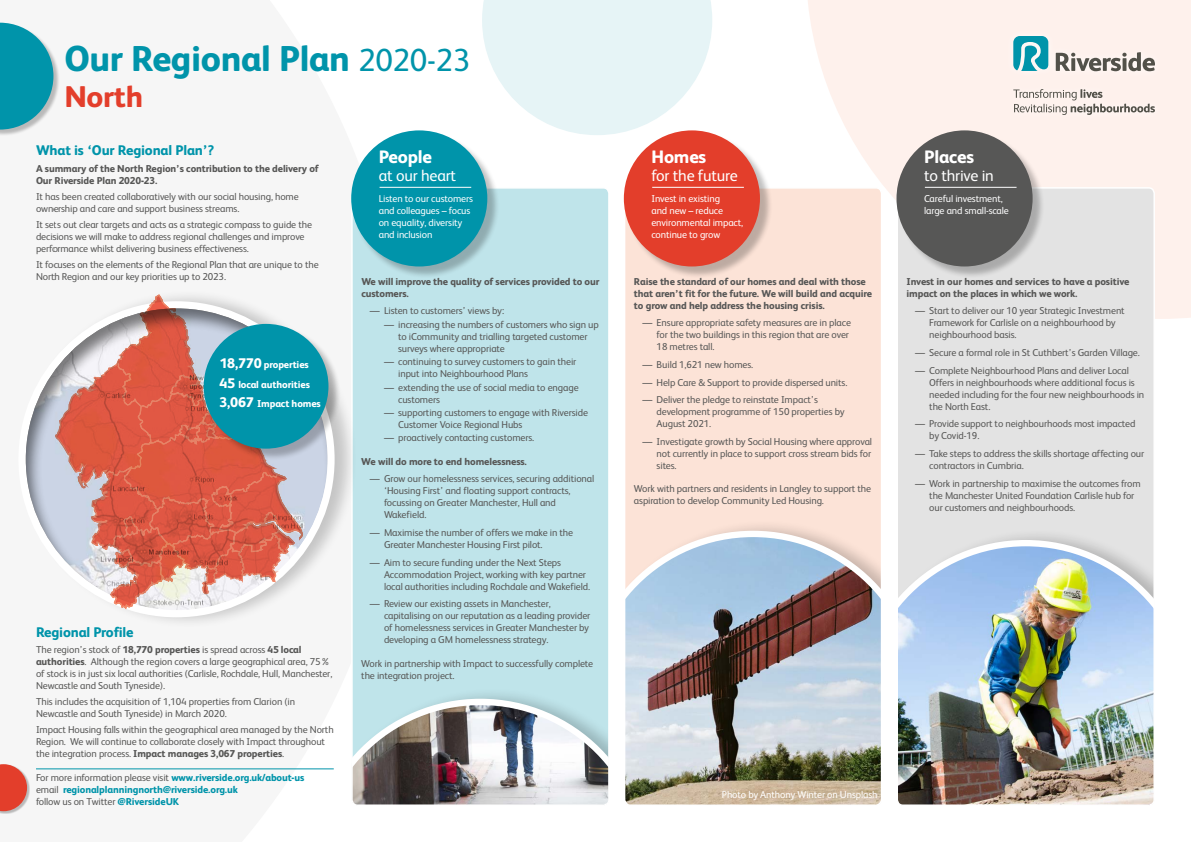
<style>
.page{position:relative;width:1191px;height:842px;background:#fff}
.page>*{position:absolute;margin:0;border:0;box-sizing:border-box;transform-origin:0 0}
.t1{font:800 36px "FS Albert";letter-spacing:-.01em;color:#0094aa}
.t2{font:800 30px "FS Albert";letter-spacing:-.01em;color:#e33e2b}
.t3{font:800 18px "FS Albert";letter-spacing:-.01em;color:#fff}
.t4{font:16px "FS Albert";letter-spacing:-.01em;color:#fff}
.t5{font:800 14px "FS Albert";letter-spacing:-.01em;color:#0094aa}
.t6{font:10px/12px "FS Albert";letter-spacing:-.01em;color:#575756}
.t7{font:800 10px/12px "FS Albert";letter-spacing:-.01em;color:#575756}
.t8{font:10px/12px "FS Albert";letter-spacing:-.01em;color:#fff}
.t9{font:800 10px/12px "FS Albert";letter-spacing:-.01em;color:#0094aa}
.t10{font:800 10px/19.7px "FS Albert";letter-spacing:-.01em;color:#fff}
.s1{font-weight:400;font-size:32px}
.s2{font-size:14px}
.s3{font-weight:800}
.s4{font-weight:400;color:#575756}
</style>
<div class="page">
<svg style="left:482px;top:0;width:230px;height:135px"></svg>
<svg style="left:808px;top:0;width:383px;height:319px;background:#fef2ee"></svg>
<div style="left:352px;top:188px;width:257px;height:617px;background:#bfe4ea;border-radius:6px"></div>
<div style="left:352px;top:687px;width:257px;height:118px;background:#000;opacity:.2"></div>
<img style="left:352px;top:699px;width:257px;height:106px">
<div style="left:351px;top:187px;width:258px;height:619px;border:2px solid #fff;border-radius:6px"></div>
<hr style="left:36px;top:768px;width:298px;height:1px;background:#0094aa">
<div style="left:897px;top:188px;width:257px;height:617px;background:#e3e3e3;border-radius:6px"></div>
<div style="left:897px;top:528px;width:257px;height:277px;background:#000;opacity:.2"></div>
<img style="left:897px;top:540px;width:257px;height:265px">
<div style="left:896px;top:187px;width:259px;height:619px;border:2px solid #fff;border-radius:6px"></div>
<div style="left:624px;top:188px;width:257px;height:617px;background:#fce3d7;border-radius:6px"></div>
<div style="left:624px;top:519px;width:257px;height:286px;background:#000;opacity:.2"></div>
<img style="left:624px;top:531px;width:257px;height:274px">
<div style="left:624px;top:187px;width:258px;height:619px;border:2px solid #fff;border-radius:6px"></div>
<div style="left:353px;top:132px;width:147px;height:147px;background:#000;opacity:.25"></div>
<div style="left:351px;top:130px;width:136px;height:136px;background:#0094aa;border-radius:50%"></div>
<hr style="left:379px;top:187px;width:92px;height:1px;background:#fff">
<div style="left:625px;top:132px;width:147px;height:147px;background:#000;opacity:.25"></div>
<div style="left:624px;top:130px;width:136px;height:136px;background:#e33e2b;border-radius:50%"></div>
<hr style="left:652px;top:187px;width:92px;height:1px;background:#fff">
<div style="left:898px;top:132px;width:147px;height:147px;background:#000;opacity:.25"></div>
<div style="left:896px;top:130px;width:136px;height:136px;background:#575756;border-radius:50%"></div>
<hr style="left:925px;top:187px;width:91px;height:1px;background:#fff">
<div style="left:1005px;top:28px;width:157px;height:94px;background:#fef1ec"></div>
<svg style="left:1055px;top:52px;width:100px;height:19px"></svg>
<svg style="left:1013px;top:36px;width:35px;height:35px"></svg>
<svg style="left:1013px;top:89px;width:142px;height:26px"></svg>
<div style="left:19px;top:289px;width:339px;height:340px;background:#000;opacity:.2"></div>
<div style="left:26px;top:307px;width:303px;height:304px;background:#000;opacity:.5"></div>
<svg style="left:54px;top:293px;width:250px;height:317px"></svg>
<div style="left:205px;top:325px;width:136px;height:136px;background:#000;opacity:.25"></div>
<div style="left:204px;top:324px;width:124px;height:125px;background:#0094aa;border-radius:50%"></div>
<div style="left:0;top:24px;width:60px;height:113px;background:#000;opacity:.25"></div>
<svg style="left:0;top:23px;width:53px;height:107px;background:#2fa4b6"></svg>
<div style="left:0;top:764px;width:30px;height:50px;background:#000;opacity:.25"></div>
<svg style="left:0;top:764px;width:27px;height:47px"></svg>
<h1 class="t1" style="left:64px;top:32px;width:407px">Our Regional Plan <span class="s1">2020-23</span></h1>
<h2 class="t2" style="left:64px;top:75px;width:80px">North</h2>
<h3 class="t5" style="left:36px;top:140px;width:180px">What is ‘Our Regional Plan’?</h3>
<p class="t7" style="left:36px;top:162px;width:284px">A summary of the North Region’s contribution to the delivery of<br>Our Riverside Plan 2020-23.</p>
<p class="t6" style="left:36px;top:190px;width:264px">It has been created collaboratively with our social housing, home ownership and care and support business streams.</p>
<p class="t6" style="left:36px;top:218px;width:277px">It sets out clear targets and acts as a strategic compass to guide the decisions we will make to address regional challenges and improve performance whilst delivering business effectiveness.</p>
<p class="t6" style="left:36px;top:258px;width:284px">It focuses on the elements of the Regional Plan that are unique to the<br>North Region and our key priorities up to 2023.</p>
<p class="t10" style="left:219px;top:354px;width:103px"><span class="s2">18,770</span> properties<br><span class="s2">45</span> local authorities<br><span class="s2">3,067</span> Impact homes</p>
<h3 class="t5" style="left:36px;top:622px;width:99px">Regional Profile</h3>
<p class="t6" style="left:36px;top:643px;width:298px">The region’s stock of <span class="s3">18,770 properties</span> is spread across <span class="s3">45 local authorities</span>. Although the region covers a large geographical area, 75% of stock is in just six local authorities (Carlisle, Rochdale, Hull, Manchester, Newcastle and South Tyneside).</p>
<p class="t6" style="left:36px;top:695px;width:261px">This includes the acquisition of 1,104 properties from Clarion (in<br>Newcastle and South Tyneside) in March 2020.</p>
<p class="t6" style="left:36px;top:723px;width:299px">Impact Housing falls within the geographical area managed by the North<br>Region. We will continue to collaborate closely with Impact throughout the integration process. <span class="s3">Impact manages 3,067 properties</span>.</p>
<p class="t9" style="left:36px;top:771px;width:270px"><span class="s4">For more information please visit</span> www.riverside.org.uk/about-us <span class="s4">email</span> regionalplanningnorth@riverside.org.uk<br><span class="s4">follow us on Twitter</span> @RiversideUK</p>
<h3 class="t3" style="left:379px;top:144px;width:55px">People</h3>
<h3 class="t4" style="left:379px;top:165px;width:79px">at our heart</h3>
<p class="t8" style="left:379px;top:192px;width:96px">Listen to our customers and colleagues – focus on equality, diversity and inclusion</p>
<p class="t7" style="left:361px;top:275px;width:240px">We will improve the quality of services provided to our customers.</p>
<p class="t6" style="left:370px;top:304px;width:136px">— Listen to customers’ views by:</p>
<p class="t6" style="left:398px;top:318px;width:202px;text-indent:-14px">— increasing the numbers of customers who sign up to iCommunity and trialling targeted customer surveys where appropriate</p>
<p class="t6" style="left:398px;top:355px;width:180px;text-indent:-14px">— continuing to survey customers to gain their input into Neighbourhood Plans</p>
<p class="t6" style="left:398px;top:381px;width:182px;text-indent:-14px">— extending the use of social media to engage customers</p>
<p class="t6" style="left:398px;top:406px;width:191px;text-indent:-14px">— supporting customers to engage with Riverside<br>Customer Voice Regional Hubs</p>
<p class="t6" style="left:384px;top:431px;width:152px">— proactively contacting customers.</p>
<p class="t7" style="left:361px;top:455px;width:167px">We will do more to end homelessness.</p>
<p class="t6" style="left:384px;top:472px;width:212px;text-indent:-14px">— Grow our homelessness services, securing additional ‘Housing First’ and floating support contracts, focussing on Greater Manchester, Hull and Wakefield.</p>
<p class="t6" style="left:384px;top:526px;width:191px;text-indent:-14px">— Maximise the number of offers we make in the<br>Greater Manchester Housing First pilot.</p>
<p class="t6" style="left:384px;top:556px;width:208px;text-indent:-14px">— Aim to secure funding under the Next Steps<br>Accommodation Project, working with key partner local authorities including Rochdale and Wakefield.</p>
<p class="t6" style="left:384px;top:597px;width:208px;text-indent:-14px">— Review our existing assets in Manchester, capitalising on our reputation as a leading provider of homelessness services in Greater Manchester by developing a GM homelessness strategy.</p>
<p class="t6" style="left:361px;top:657px;width:233px">Work in partnership with Impact to successfully complete the integration project.</p>
<h3 class="t3" style="left:651px;top:144px;width:56px">Homes</h3>
<h3 class="t4" style="left:651px;top:165px;width:88px">for the future</h3>
<p class="t8" style="left:651px;top:192px;width:93px">Invest in existing<br>and new – reduce environmental impact, continue to grow</p>
<p class="t7" style="left:634px;top:275px;width:239px">Raise the standard of our homes and deal with those that aren’t fit for the future. We will build and acquire to grow and help address the housing crisis.</p>
<p class="t6" style="left:656px;top:316px;width:196px;text-indent:-14px">— Ensure appropriate safety measures are in place for the two buildings in this region that are over<br>18 metres tall.</p>
<p class="t6" style="left:642px;top:358px;width:112px">— Build 1,621 new homes.</p>
<p class="t6" style="left:642px;top:376px;width:206px">— Help Care &amp; Support to provide dispersed units.</p>
<p class="t6" style="left:656px;top:393px;width:189px;text-indent:-14px">— Deliver the pledge to reinstate Impact’s development programme of 150 properties by<br>August 2021.</p>
<p class="t6" style="left:656px;top:435px;width:217px;text-align:justify;text-indent:-14px">— Investigate growth by Social Housing where approval not currently in place to support cross stream bids for sites.</p>
<p class="t6" style="left:634px;top:482px;width:239px">Work with partners and residents in Langley to support the aspiration to develop Community Led Housing.</p>
<h3 class="t3" style="left:924px;top:144px;width:52px">Places</h3>
<h3 class="t4" style="left:924px;top:165px;width:71px">to thrive in</h3>
<p class="t8" style="left:924px;top:192px;width:86px">Careful investment, large and small-scale</p>
<p class="t7" style="left:906px;top:275px;width:224px">Invest in our homes and services to have a positive impact on the places in which we work.</p>
<p class="t6" style="left:929px;top:304px;width:197px;text-indent:-14px">— Start to deliver our 10 year Strategic Investment<br>Framework for Carlisle on a neighbourhood by neighbourhood basis.</p>
<p class="t6" style="left:915px;top:346px;width:226px">— Secure a formal role in St Cuthbert’s Garden Village.</p>
<p class="t6" style="left:929px;top:364px;width:216px;text-indent:-14px">— Complete Neighbourhood Plans and deliver Local Offers in neighbourhoods where additional focus is needed including for the four new neighbourhoods in the North East.</p>
<p class="t6" style="left:929px;top:417px;width:208px;text-indent:-14px">— Provide support to neighbourhoods most impacted by Covid-19.</p>
<p class="t6" style="left:929px;top:447px;width:216px;text-indent:-14px">— Take steps to address the skills shortage affecting our contractors in Cumbria.</p>
<p class="t6" style="left:929px;top:477px;width:213px;text-indent:-14px">— Work in partnership to maximise the outcomes from the Manchester United Foundation Carlisle hub for our customers and neighbourhoods.</p>
<p class="t8" style="left:722px;top:788px;width:157px">Photo by Anthony Winter on Unsplash</p>
</div>
